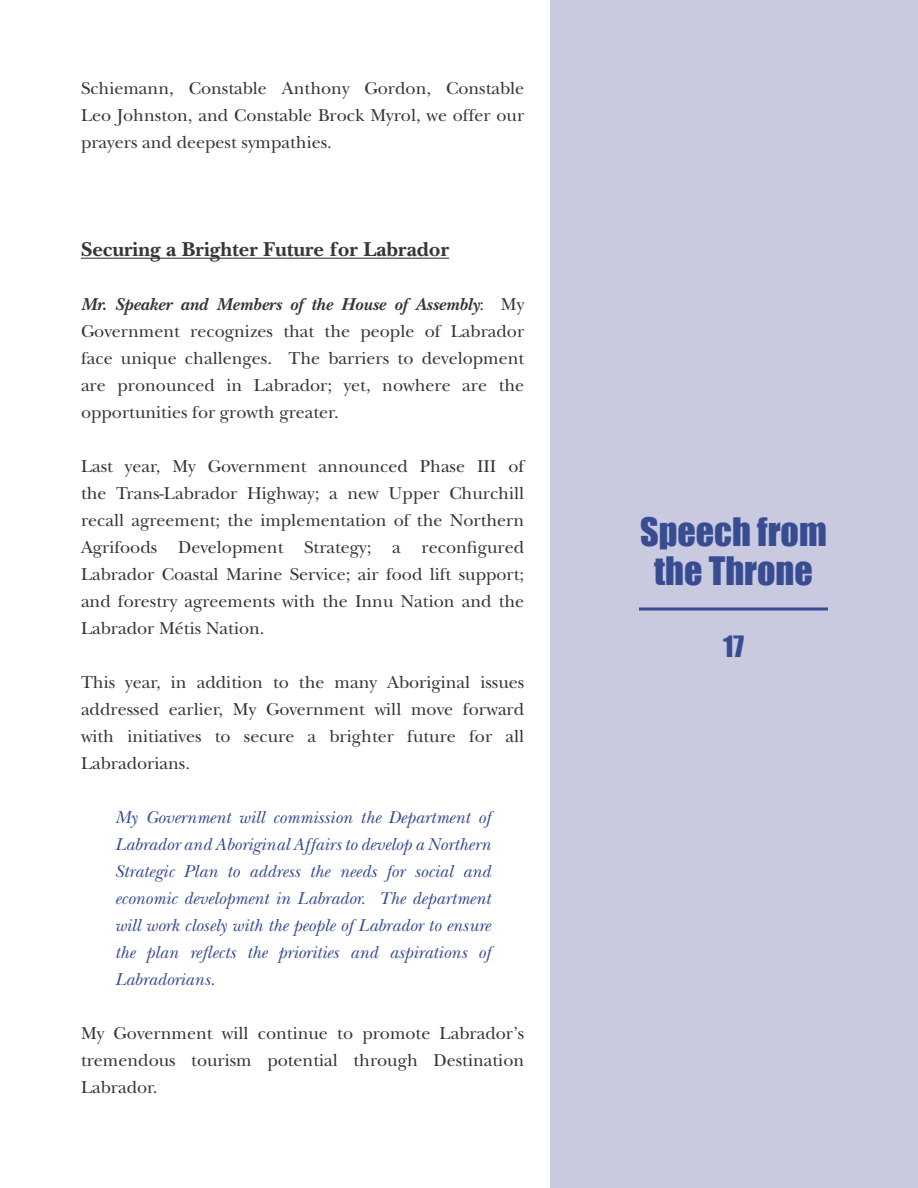
<style>
.page{position:relative;width:918px;height:1188px;background:#fff}
.page>*{position:absolute;margin:0;border:0;box-sizing:border-box;transform-origin:0 0}
.t1{font:36px/39px "Impact";color:#384c92;text-align:center}
.t2{font:27px "Impact";color:#384c92}
.t3{font:700 21px "New Baskerville";color:#373535}
.t4{font:18px/27px "New Baskerville";color:#373535;text-align:justify}
.t5{font:italic 18px/27px "New Baskerville";color:#384c92;text-align:justify}
.s1{font-weight:700;font-style:italic}
</style>
<div class="page">
<div style="left:550px;top:0;width:368px;height:1188px;background:#c9c9e0"></div>
<hr style="left:639px;top:608px;width:189px;height:2px;background:#384c92">
<hr style="left:81px;top:258px;width:368px;height:1px;background:#373535">
<p class="t4" style="left:81px;top:75px;width:445px">Schiemann, Constable Anthony Gordon, Constable Leo Johnston, and Constable Brock Myrol, we offer our prayers and deepest sympathies.</p>
<p class="t3" style="left:81px;top:237px;width:370px">Securing a Brighter Future for Labrador</p>
<p class="t4" style="left:81px;top:291px;width:445px"><span class="s1">Mr. Speaker and Members of the House of Assembly</span>: My Government recognizes that the people of Labrador face unique challenges. The barriers to development are pronounced in Labrador; yet, nowhere are the opportunities for growth greater.</p>
<p class="t4" style="left:81px;top:453px;width:445px">Last year, My Government announced Phase III of the Trans-Labrador Highway; a new Upper Churchill recall agreement; the implementation of the Northern Agrifoods Development Strategy; a reconfigured Labrador Coastal Marine Service; air food lift support; and forestry agreements with the Innu Nation and the Labrador Métis Nation.</p>
<p class="t4" style="left:81px;top:669px;width:445px">This year, in addition to the many Aboriginal issues addressed earlier, My Government will move forward with initiatives to secure a brighter future for all Labradorians.</p>
<p class="t5" style="left:115px;top:804px;width:377px">My Government will commission the Department of Labrador and Aboriginal Affairs to develop a Northern Strategic Plan to address the needs for social and economic development in Labrador. The department will work closely with the people of Labrador to ensure the plan reflects the priorities and aspirations of Labradorians.</p>
<p class="t4" style="left:81px;top:1020px;width:445px">My Government will continue to promote Labrador’s tremendous tourism potential through Destination Labrador.</p>
<h1 class="t1" style="left:640px;top:512px;width:188px">Speech from the Throne</h1>
<h2 class="t2" style="left:723px;top:625px;width:22px">17</h2>
</div>
